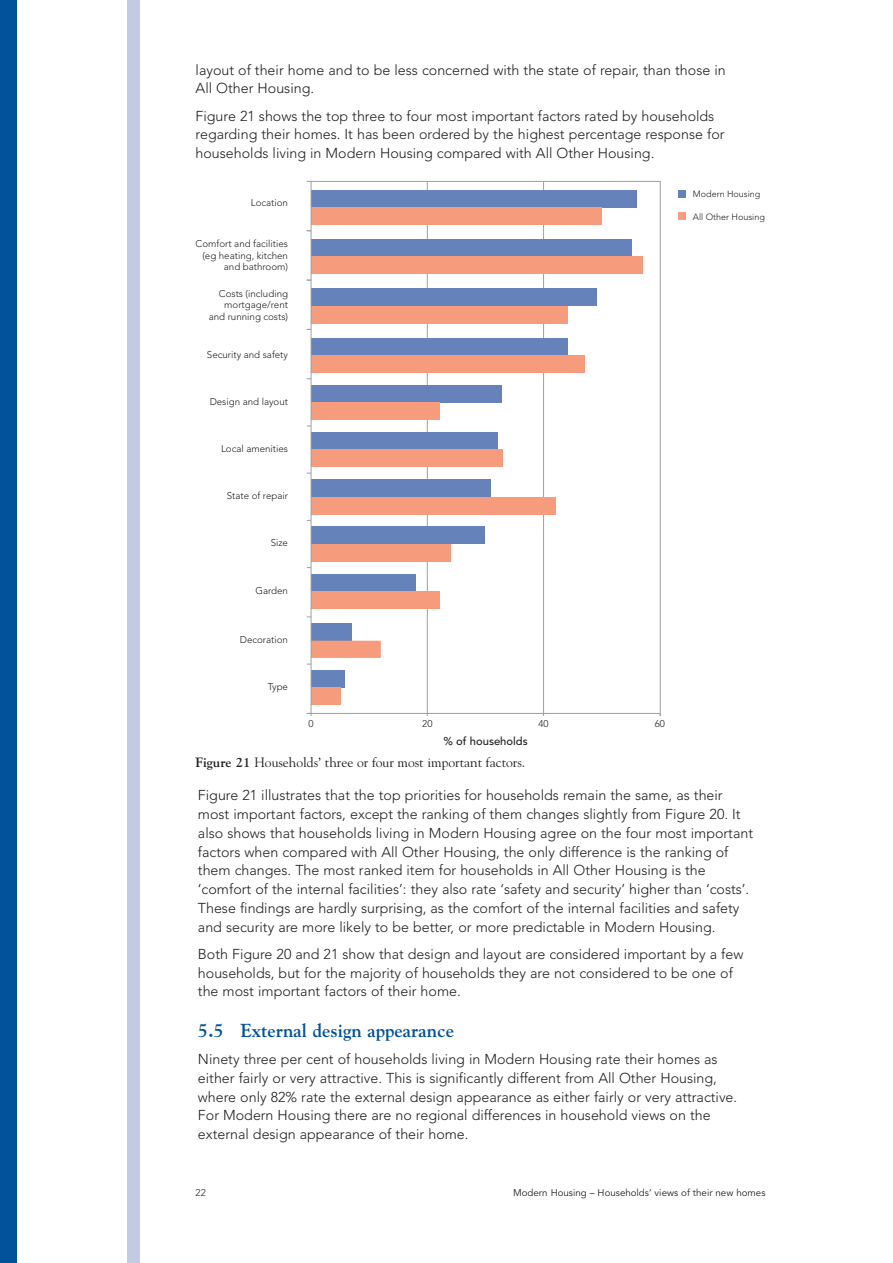
<style>
.page{position:relative;width:893px;height:1263px;background:#fff}
.page>*{position:absolute;margin:0;border:0;box-sizing:border-box;transform-origin:0 0}
.t1{font:300 31.5px "Avenir";color:#231f20}
.t2{font:700 18.75px "Goudy";color:#01529a}
.t3{font:300 14.25px/18.8px "Avenir";color:#231f20}
.t4{font:13.5px "Goudy";color:#231f20}
.t5{font:500 11.25px "Avenir";color:#231f20}
.t6{font:300 9.75px/11.7px "Avenir";color:#231f20;text-align:right}
.t7{font:9.75px "Avenir";color:#231f20}
.t8{font:300 9px "Avenir";color:#231f20}
.s1{font-weight:700}
</style>
<div class="page">
<div style="left:128px;top:0;width:12px;height:1263px;background:#c3cbe4"></div>
<div style="left:0;top:0;width:17px;height:1263px;background:#01529a"></div>
<hr style="left:427px;top:181px;width:1px;height:532px;background:#9d9fa2">
<hr style="left:543px;top:181px;width:1px;height:532px;background:#9d9fa2">
<div style="left:311px;top:385px;width:191px;height:17px;background:#6582ba"></div>
<div style="left:311px;top:402px;width:128px;height:18px;background:#f69b7b"></div>
<div style="left:311px;top:432px;width:186px;height:18px;background:#6582ba"></div>
<div style="left:311px;top:450px;width:191px;height:17px;background:#f69b7b"></div>
<div style="left:311px;top:338px;width:257px;height:17px;background:#6582ba"></div>
<div style="left:311px;top:355px;width:273px;height:17px;background:#f69b7b"></div>
<div style="left:311px;top:289px;width:286px;height:17px;background:#6582ba"></div>
<div style="left:311px;top:306px;width:257px;height:17px;background:#f69b7b"></div>
<div style="left:311px;top:239px;width:321px;height:18px;background:#6582ba"></div>
<div style="left:311px;top:257px;width:332px;height:17px;background:#f69b7b"></div>
<div style="left:311px;top:190px;width:325px;height:17px;background:#6582ba"></div>
<div style="left:311px;top:207px;width:291px;height:17px;background:#f69b7b"></div>
<div style="left:311px;top:480px;width:180px;height:17px;background:#6582ba"></div>
<div style="left:311px;top:497px;width:245px;height:17px;background:#f69b7b"></div>
<div style="left:311px;top:527px;width:174px;height:17px;background:#6582ba"></div>
<div style="left:311px;top:544px;width:140px;height:17px;background:#f69b7b"></div>
<div style="left:311px;top:574px;width:104px;height:17px;background:#6582ba"></div>
<div style="left:311px;top:591px;width:128px;height:17px;background:#f69b7b"></div>
<div style="left:311px;top:623px;width:40px;height:18px;background:#6582ba"></div>
<div style="left:311px;top:641px;width:70px;height:17px;background:#f69b7b"></div>
<div style="left:311px;top:670px;width:34px;height:18px;background:#6582ba"></div>
<div style="left:311px;top:688px;width:30px;height:17px;background:#f69b7b"></div>
<div style="left:679px;top:190px;width:7px;height:7px;background:#6582ba"></div>
<div style="left:679px;top:213px;width:7px;height:7px;background:#f69b7b"></div>
<p class="t3" style="left:196px;top:61px;width:532px">layout of their home and to be less concerned with the state of repair, than those in<br>All Other Housing.</p>
<p class="t3" style="left:196px;top:107px;width:530px">Figure 21 shows the top three to four most important factors rated by households regarding their homes. It has been ordered by the highest percentage response for households living in Modern Housing compared with All Other Housing.</p>
<h1 class="t1" style="left:304px;top:128px;width:156px">Figure 1.21</h1>
<p class="t6" style="left:256px;top:198px;width:34px">ocation</p>
<p class="t6" style="left:196px;top:239px;width:94px">Comfort and fac ies eg heating tchen nd bathroom)</p>
<p class="t6" style="left:214px;top:288px;width:76px">Costs (including mortgage/rent nd running costs)</p>
<p class="t6" style="left:218px;top:349px;width:72px">curity and safety</p>
<p class="t6" style="left:210px;top:396px;width:80px">Design an layout</p>
<p class="t6" style="left:221px;top:444px;width:69px">Local amenities</p>
<p class="t6" style="left:232px;top:490px;width:57px">tate of repair</p>
<p class="t6" style="left:276px;top:538px;width:13px">ize</p>
<p class="t6" style="left:256px;top:585px;width:34px">G rden</p>
<p class="t6" style="left:240px;top:634px;width:50px">Decoration</p>
<p class="t6" style="left:272px;top:682px;width:17px">ype</p>
<p class="t6" style="left:422px;top:718px;width:12px">20</p>
<p class="t6" style="left:539px;top:718px;width:12px">40</p>
<p class="t6" style="left:655px;top:718px;width:12px">60</p>
<p class="t5" style="left:444px;top:736px;width:81px">% of household</p>
<p class="t4" style="left:196px;top:754px;width:331px"><span class="s1">Figure 21</span> Households’ three or four most important factors.</p>
<p class="t8" style="left:693px;top:190px;width:69px">Modern Housing</p>
<p class="t8" style="left:693px;top:213px;width:74px">A Other Housing</p>
<p class="t3" style="left:198px;top:787px;width:557px">Figure 21 illustrates that the top priorities for households remain the same, as their most important factors, except the ranking of them changes slightly from Figure 20. It also shows that households living in Modern Housing agree on the four most important factors when compared with All Other Housing, the only difference is the ranking of them changes. The most ranked item for households in All Other Housing is the ‘comfort of the internal facilities’: they also rate ‘safety and security’ higher than ‘costs’.<br>These findings are hardly surprising, as the comfort of the internal facilities and safety and security are more likely to be better, or more predictable in Modern Housing.</p>
<p class="t3" style="left:198px;top:946px;width:547px">Both Figure 20 and 21 show that design and layout are considered important by a few households, but for the majority of households they are not considered to be one of the most important factors of their home.</p>
<h2 class="t2" style="left:198px;top:1019px;width:258px">5.5 External design appearance</h2>
<p class="t3" style="left:198px;top:1051px;width:541px">Ninety three per cent of households living in Modern Housing rate their homes as either fairly or very attractive. This is significantly different from All Other Housing, where only 82% rate the external design appearance as either fairly or very attractive.<br>For Modern Housing there are no regional differences in household views on the external design appearance of their home.</p>
<p class="t6" style="left:196px;top:1187px;width:12px">22</p>
<p class="t7" style="left:513px;top:1188px;width:254px">Modern Housing – Households’ views of their new homes</p>
</div>
